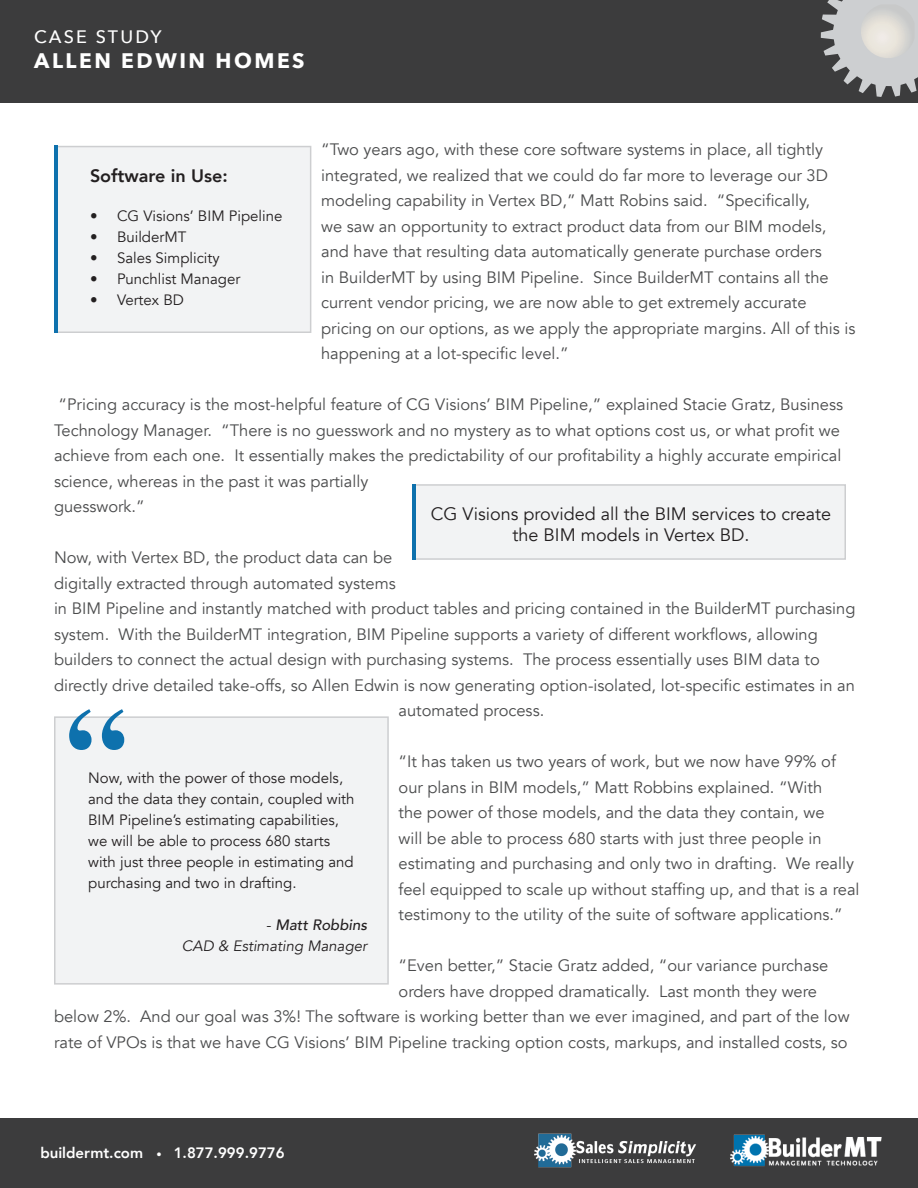
<style>
.page{position:relative;width:918px;height:1188px;background:#fff}
.page>*{position:absolute;margin:0;border:0;box-sizing:border-box;transform-origin:0 0}
.t1{font:700 121.5px "Times";color:#0e71ad}
.t2{font:700 21px "Avenir Next";letter-spacing:.12em;color:#fff}
.t3{font:18px/21px "Avenir";color:#231f20;text-align:center}
.t4{font:800 18px "Avenir";color:#231f20}
.t5{font:500 18px "Avenir Next";letter-spacing:.12em;color:#fff}
.t6{font:16.5px/25.5px "Avenir";color:#4b4c4d}
.t7{font:15px/21px "Avenir";color:#231f20}
.t8{font:800 15px "Avenir";color:#fff}
.t9{font:italic 15px "Avenir";color:#231f20}
.t10{font:italic 500 15px "Avenir";color:#231f20}
.s1{font-weight:400;font-style:normal}
.s2{font-size:10.5px}
</style>
<div class="page">
<div style="left:0;top:1118px;width:918px;height:70px;background:#3c3c3d"></div>
<img style="left:730px;top:1134px;width:152px;height:33px">
<div style="left:0;top:0;width:918px;height:103px;background:#3c3c3d"></div>
<svg style="left:821px;top:0;width:97px;height:97px"></svg>
<img style="left:534px;top:1133px;width:162px;height:35px">
<div style="left:54px;top:146px;width:257px;height:187px;background:#f2f3f4;border:2px solid #cdced0"></div>
<div style="left:412px;top:484px;width:434px;height:76px;background:#f2f3f4;border:2px solid #cdced0"></div>
<div style="left:54px;top:716px;width:335px;height:269px;background:#f2f3f4;border:2px solid #cdced0"></div>
<hr style="left:412px;top:484px;width:4px;height:76px;background:#0e71ad">
<hr style="left:54px;top:146px;width:4px;height:187px;background:#0e71ad">
<p class="t5" style="left:34px;top:21px;width:129px">CASE STUDY</p>
<p class="t2" style="left:34px;top:42px;width:272px">ALLEN EDWIN HOMES</p>
<p class="t6" style="left:321px;top:137px;width:536px">“Two years ago, with these core software systems in place, all tightly integrated, we realized that we could do far more to leverage our 3D modeling capability in Vertex BD,” Matt Robins said. “Specifically,<br>we saw an opportunity to extract product data from our BIM models, and have that resulting data automatically generate purchase orders<br>in BuilderMT by using BIM Pipeline. Since BuilderMT contains all the current vendor pricing, we are now able to get extremely accurate pricing on our options, as we apply the appropriate margins. All of this is happening at a lot-specific level.”</p>
<p class="t6" style="left:54px;top:392px;width:791px">“Pricing accuracy is the most-helpful feature of CG Visions’ BIM Pipeline,” explained Stacie Gratz, Business Technology Manager. “There is no guesswork and no mystery as to what options cost us, or what profit we achieve from each one. It essentially makes the predictability of our profitability a highly accurate empirical science, whereas in the past it was partially<br>guesswork.”</p>
<p class="t6" style="left:54px;top:545px;width:340px">Now, with Vertex BD, the product data can be</p>
<p class="t6" style="left:54px;top:570px;width:343px">digitally extracted through automated systems</p>
<p class="t6" style="left:54px;top:596px;width:803px">in BIM Pipeline and instantly matched with product tables and pricing contained in the BuilderMT purchasing</p>
<p class="t6" style="left:54px;top:621px;width:765px">system. With the BuilderMT integration, BIM Pipeline supports a variety of different workflows, allowing</p>
<p class="t6" style="left:54px;top:647px;width:767px">builders to connect the actual design with purchasing systems. The process essentially uses BIM data to</p>
<p class="t6" style="left:54px;top:672px;width:803px">directly drive detailed take-offs, so Allen Edwin is now generating option-isolated, lot-specific estimates in an</p>
<p class="t6" style="left:399px;top:698px;width:147px">automated process.</p>
<p class="t6" style="left:399px;top:749px;width:463px">“It has taken us two years of work, but we now have 99% of our plans in BIM models,” Matt Robbins explained. “With<br>the power of those models, and the data they contain, we<br>will be able to process 680 starts with just three people in estimating and purchasing and only two in drafting. We really feel equipped to scale up without staffing up, and that is a real testimony to the utility of the suite of software applications.”</p>
<p class="t6" style="left:399px;top:953px;width:431px">“Even better,” Stacie Gratz added, “our variance purchase</p>
<p class="t6" style="left:399px;top:978px;width:420px">orders have dropped dramatically. Last month they were</p>
<p class="t6" style="left:54px;top:1004px;width:797px">below 2%. And our goal was 3%! The software is working better than we ever imagined, and part of the low</p>
<p class="t6" style="left:54px;top:1029px;width:795px">rate of VPOs is that we have CG Visions’ BIM Pipeline tracking option costs, markups, and installed costs, so</p>
<p class="t4" style="left:90px;top:162px;width:139px">Software in Use:</p>
<p class="t7" style="left:90px;top:205px;width:194px">• CG Visions’ BIM Pipeline</p>
<p class="t7" style="left:90px;top:226px;width:98px">• BuilderMT</p>
<p class="t7" style="left:90px;top:247px;width:131px">• Sales Simplicity</p>
<p class="t7" style="left:90px;top:268px;width:152px">• Punchlist Manager</p>
<p class="t7" style="left:90px;top:289px;width:95px">• Vertex BD</p>
<p class="t3" style="left:431px;top:504px;width:402px">CG Visions provided all the BIM services to create the BIM models in Vertex BD.</p>
<p class="t1" style="left:65px;top:636px;width:62px">“</p>
<p class="t7" style="left:88px;top:768px;width:268px">Now, with the power of those models, and the data they contain, coupled with BIM Pipeline’s estimating capabilities, we will be able to process 680 starts with just three people in estimating and purchasing and two in drafting.</p>
<p class="t10" style="left:266px;top:916px;width:102px"><span class="s1">-</span> Matt Robbins</p>
<p class="t9" style="left:182px;top:937px;width:187px">CAD &amp; Estimating Manager</p>
<p class="t8" style="left:40px;top:1141px;width:246px">buildermt.com <span class="s2">•</span> 1.877.999.9776</p>
</div>
